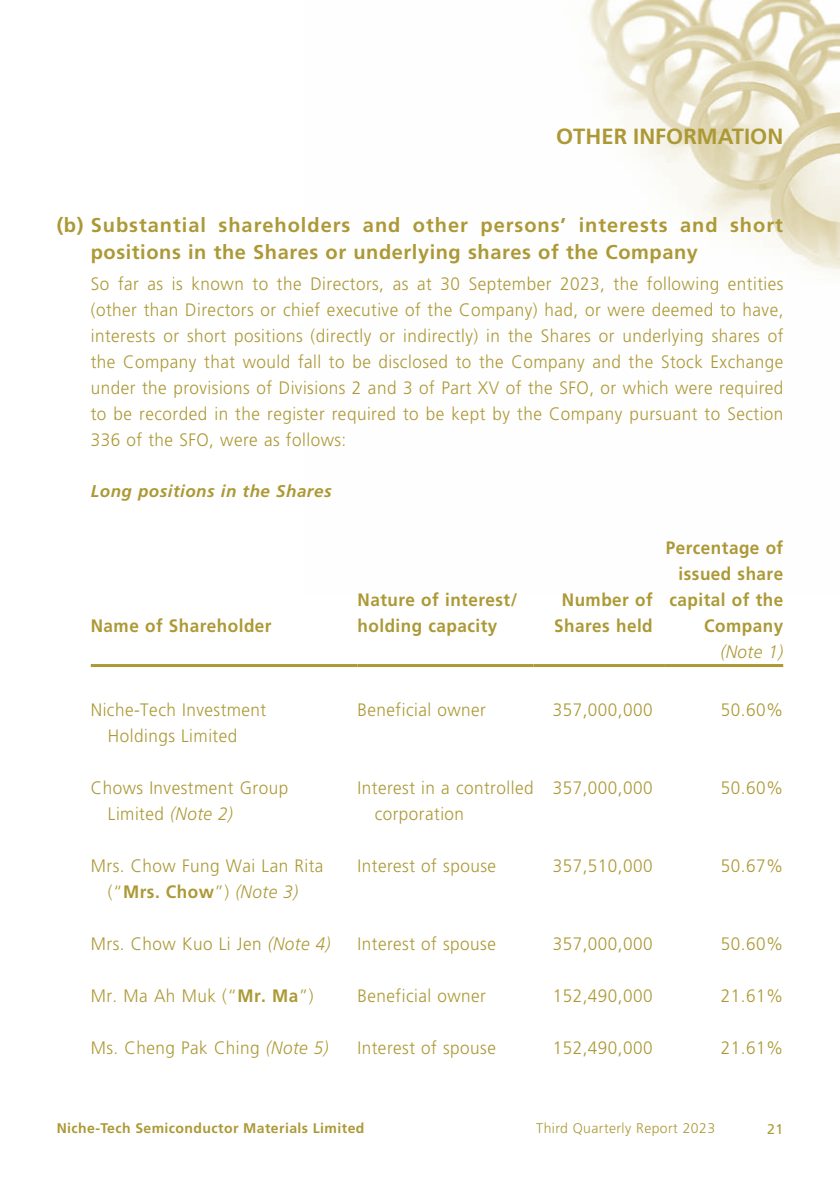
<style>
.page{position:relative;width:840px;height:1191px;background:#fff}
.page>*{position:absolute;margin:0;border:0;box-sizing:border-box;transform-origin:0 0}
.t1{font:700 22px "Frutiger LT Std";color:#ac9936}
.t2{font:700 20px/27px "Frutiger LT Std";letter-spacing:.05em;color:#ac9936}
.t3{font:300 18px/26px "Frutiger LT Std";letter-spacing:.03em;color:#ac9936;scale:.95 1}
.t4{font:700 18px/26px "Frutiger LT Std";letter-spacing:.03em;color:#ac9936;scale:.95 1}
.t5{font:italic 300 18px "Frutiger LT Std";color:#ac9936;scale:.95 1}
.t6{font:italic 700 17px "Frutiger LT Std";letter-spacing:.03em;color:#ac9936}
.t7{font:700 14px "Frutiger LT Std";letter-spacing:.03em;color:#ac9936}
.t8{font:300 14px "Frutiger LT Std";letter-spacing:.03em;color:#ac9936}
.t9{font:14px "Frutiger LT Std";color:#ac9936}
.s1{font-style:italic}
.s2{font-weight:700}
</style>
<div class="page">
<img style="left:588px;top:0;width:251px;height:276px">
<hr style="left:91px;top:664px;width:266px;height:3px;background:#ac9936">
<hr style="left:357px;top:664px;width:176px;height:3px;background:#ac9936">
<hr style="left:533px;top:664px;width:130px;height:3px;background:#ac9936">
<hr style="left:663px;top:664px;width:119px;height:3px;background:#ac9936">
<p class="t1" style="left:556px;top:123px;width:228px">OTHER INFORMATION</p>
<p class="t2" style="left:91px;top:212px;width:693px;text-indent:-34px">(b) Substantial shareholders and other persons’ interests and short positions in the Shares or underlying shares of the Company</p>
<p class="t3" style="left:91px;top:271px;width:730px;text-align:justify">So far as is known to the Directors, as at 30 September 2023, the following entities (other than Directors or chief executive of the Company) had, or were deemed to have, interests or short positions (directly or indirectly) in the Shares or underlying shares of the Company that would fall to be disclosed to the Company and the Stock Exchange under the provisions of Divisions 2 and 3 of Part XV of the SFO, or which were required to be recorded in the register required to be kept by the Company pursuant to Section 336 of the SFO, were as follows:</p>
<p class="t6" style="left:91px;top:481px;width:242px">Long positions in the Shares</p>
<p class="t4" style="left:91px;top:613px;width:192px">Name of Shareholder</p>
<p class="t4" style="left:357px;top:587px;width:170px">Nature of interest/ holding capacity</p>
<p class="t4" style="left:554px;top:587px;width:105px;text-align:center">Number of<br>Shares held</p>
<p class="t4" style="left:665px;top:535px;width:125px;text-align:right">Percentage of issued share capital of the<br>Company</p>
<p class="t5" style="left:720px;top:641px;width:68px">(Note 1)</p>
<p class="t3" style="left:108px;top:697px;width:168px;text-indent:-17px">Niche-Tech Investment<br>Holdings Limited</p>
<p class="t3" style="left:357px;top:697px;width:137px">Beneficial owner</p>
<p class="t3" style="left:552px;top:697px;width:107px">357,000,000</p>
<p class="t3" style="left:720px;top:697px;width:67px">50.60%</p>
<p class="t3" style="left:108px;top:775px;width:191px;text-indent:-17px">Chows Investment Group<br>Limited <span class="s1">(Note 2)</span></p>
<p class="t3" style="left:374px;top:775px;width:169px;text-indent:-17px">Interest in a controlled corporation</p>
<p class="t3" style="left:552px;top:775px;width:107px">357,000,000</p>
<p class="t3" style="left:720px;top:775px;width:67px">50.60%</p>
<p class="t3" style="left:91px;top:853px;width:246px;text-align:center">Mrs. Chow Fung Wai Lan Rita (“<span class="s2">Mrs. Chow</span>”) <span class="s1">(Note 3)</span></p>
<p class="t3" style="left:357px;top:853px;width:147px">Interest of spouse</p>
<p class="t3" style="left:552px;top:853px;width:107px">357,510,000</p>
<p class="t3" style="left:720px;top:853px;width:67px">50.67%</p>
<p class="t3" style="left:91px;top:931px;width:254px">Mrs. Chow Kuo Li Jen <span class="s1">(Note 4)</span></p>
<p class="t3" style="left:357px;top:931px;width:147px">Interest of spouse</p>
<p class="t3" style="left:552px;top:931px;width:107px">357,000,000</p>
<p class="t3" style="left:720px;top:931px;width:67px">50.60%</p>
<p class="t3" style="left:91px;top:983px;width:236px">Mr. Ma Ah Muk (“<span class="s2">Mr. Ma</span>”)</p>
<p class="t3" style="left:357px;top:983px;width:137px">Beneficial owner</p>
<p class="t3" style="left:552px;top:983px;width:107px">152,490,000</p>
<p class="t3" style="left:720px;top:983px;width:67px">21.61%</p>
<p class="t3" style="left:91px;top:1035px;width:252px">Ms. Cheng Pak Ching <span class="s1">(Note 5)</span></p>
<p class="t3" style="left:357px;top:1035px;width:147px">Interest of spouse</p>
<p class="t3" style="left:552px;top:1035px;width:107px">152,490,000</p>
<p class="t3" style="left:720px;top:1035px;width:67px">21.61%</p>
<p class="t7" style="left:57px;top:1120px;width:309px">Niche-Tech Semiconductor Materials Limited</p>
<p class="t8" style="left:536px;top:1120px;width:180px">Third Quarterly Report 2023</p>
<p class="t9" style="left:766px;top:1120px;width:18px">21</p>
</div>
